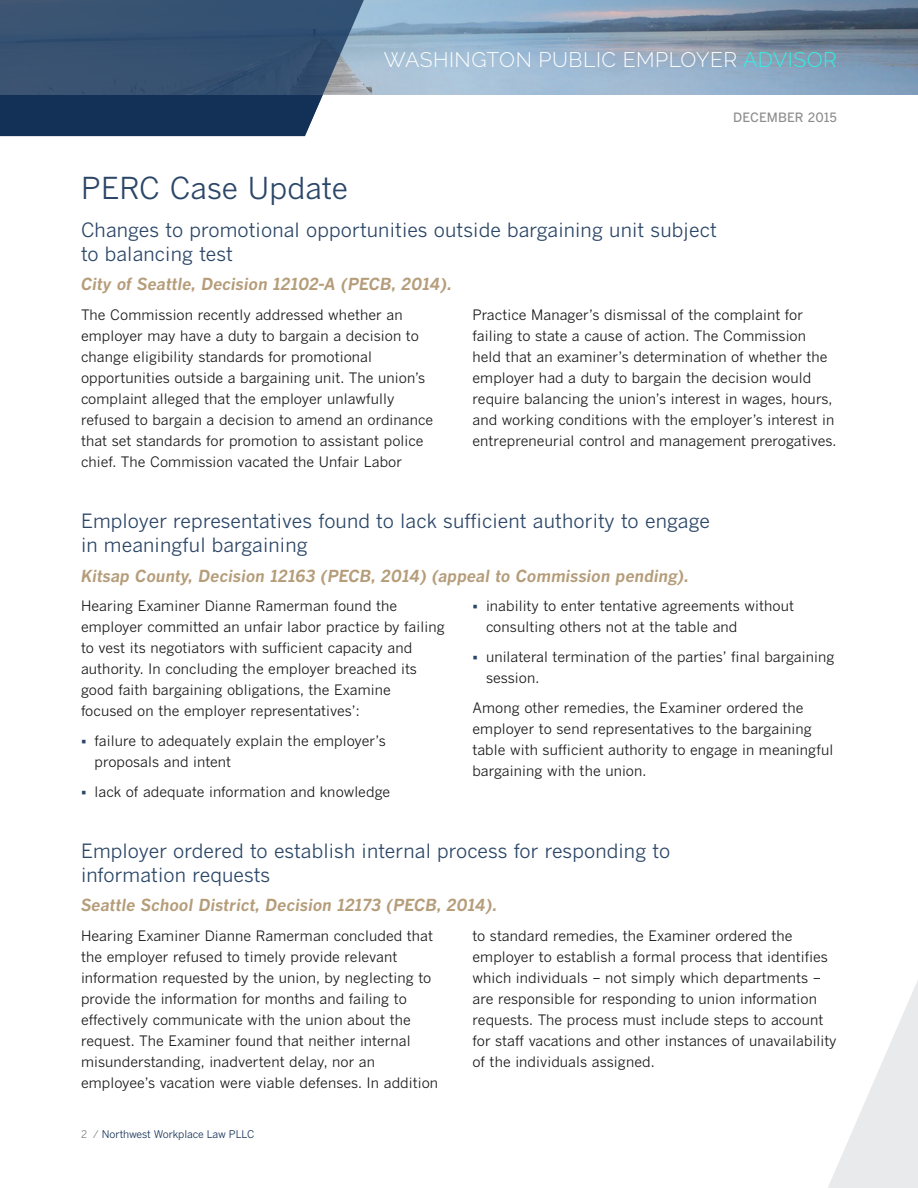
<style>
.page{position:relative;width:918px;height:1188px;background:#fff}
.page>*{position:absolute;margin:0;border:0;box-sizing:border-box;transform-origin:0 0}
.Article_Headline{font:30px "Benton Gothic";letter-spacing:.005em;color:#2b4667}
.t1{font:300 21px "Raleway";letter-spacing:.025em;color:#fff}
.PERC_Headlines{font:19.5px/24px "Benton Gothic";letter-spacing:.005em;color:#2b4667}
.Case_Subhead{font:italic 700 16.5px "Benton Gothic";color:#b59d7a}
.Body_Copy{font:14.25px/21px "Benton Gothic";letter-spacing:.005em;color:#1a1a1a}
.t2{font:500 12.75px "Benton Gothic";letter-spacing:.005em;color:#8c8c8c}
.t3{font:10.5px "Benton Gothic";letter-spacing:-.01em;color:#133156}
.s1{color:#30f2e4}
.s2{color:#808080}
</style>
<div class="page">
<img style="left:370px;top:0;width:548px;height:94px">
<svg style="left:0;top:0;width:370px;height:136px;background:#3a5574"></svg>
<svg style="left:828px;top:980px;width:90px;height:208px"></svg>
<h2 class="t1" style="left:384px;top:48px;width:455px">WASHINGTON PUBLIC EMPLOYER <span class="s1">ADVISOR</span></h2>
<p class="t2" style="left:733px;top:110px;width:105px">DECEMBER 2015</p>
<p class="Article_Headline" style="left:81px;top:171px;width:269px">PERC Case Update</p>
<p class="PERC_Headlines" style="left:81px;top:217px;width:637px">Changes to promotional opportunities outside bargaining unit subject to balancing test</p>
<p class="Case_Subhead" style="left:81px;top:274px;width:372px">City of Seattle, Decision 12102-A (PECB, 2014).</p>
<p class="Body_Copy" style="left:81px;top:304px;width:354px">The Commission recently addressed whether an employer may have a duty to bargain a decision to change eligibility standards for promotional opportunities outside a bargaining unit. The union’s complaint alleged that the employer unlawfully refused to bargain a decision to amend an ordinance that set standards for promotion to assistant police chief. The Commission vacated the Unfair Labor</p>
<p class="Body_Copy" style="left:472px;top:304px;width:365px">Practice Manager’s dismissal of the complaint for failing to state a cause of action. The Commission held that an examiner’s determination of whether the employer had a duty to bargain the decision would require balancing the union’s interest in wages, hours, and working conditions with the employer’s interest in entrepreneurial control and management prerogatives.</p>
<p class="PERC_Headlines" style="left:81px;top:509px;width:631px">Employer representatives found to lack sufficient authority to engage in meaningful bargaining</p>
<p class="Case_Subhead" style="left:81px;top:565px;width:610px">Kitsap County, Decision 12163 (PECB, 2014) (appeal to Commission pending).</p>
<p class="Body_Copy" style="left:81px;top:595px;width:365px">Hearing Examiner Dianne Ramerman found the employer committed an unfair labor practice by failing to vest its negotiators with sufficient capacity and authority. In concluding the employer breached its good faith bargaining obligations, the Examine focused on the employer representatives’:</p>
<p class="Body_Copy" style="left:94px;top:730px;width:293px">failure to adequately explain the employer’s proposals and intent</p>
<p class="Body_Copy" style="left:94px;top:781px;width:297px">lack of adequate information and knowledge</p>
<p class="Body_Copy" style="left:486px;top:595px;width:310px">inability to enter tentative agreements without consulting others not at the table and</p>
<p class="Body_Copy" style="left:486px;top:646px;width:350px">unilateral termination of the parties’ final bargaining session.</p>
<p class="Body_Copy" style="left:472px;top:697px;width:362px">Among other remedies, the Examiner ordered the employer to send representatives to the bargaining table with sufficient authority to engage in meaningful bargaining with the union.</p>
<p class="PERC_Headlines" style="left:81px;top:838px;width:591px">Employer ordered to establish internal process for responding to information requests</p>
<p class="Case_Subhead" style="left:81px;top:895px;width:418px">Seattle School District, Decision 12173 (PECB, 2014).</p>
<p class="Body_Copy" style="left:81px;top:925px;width:359px">Hearing Examiner Dianne Ramerman concluded that the employer refused to timely provide relevant information requested by the union, by neglecting to provide the information for months and failing to effectively communicate with the union about the request. The Examiner found that neither internal misunderstanding, inadvertent delay, nor an employee’s vacation were viable defenses. In addition</p>
<p class="Body_Copy" style="left:472px;top:925px;width:366px">to standard remedies, the Examiner ordered the employer to establish a formal process that identifies which individuals – not simply which departments – are responsible for responding to union information requests. The process must include steps to account for staff vacations and other instances of unavailability of the individuals assigned.</p>
<p class="t3" style="left:81px;top:1128px;width:175px"><span class="s2">2 ⁄</span> Northwest Workplace Law PLLC</p>
</div>
